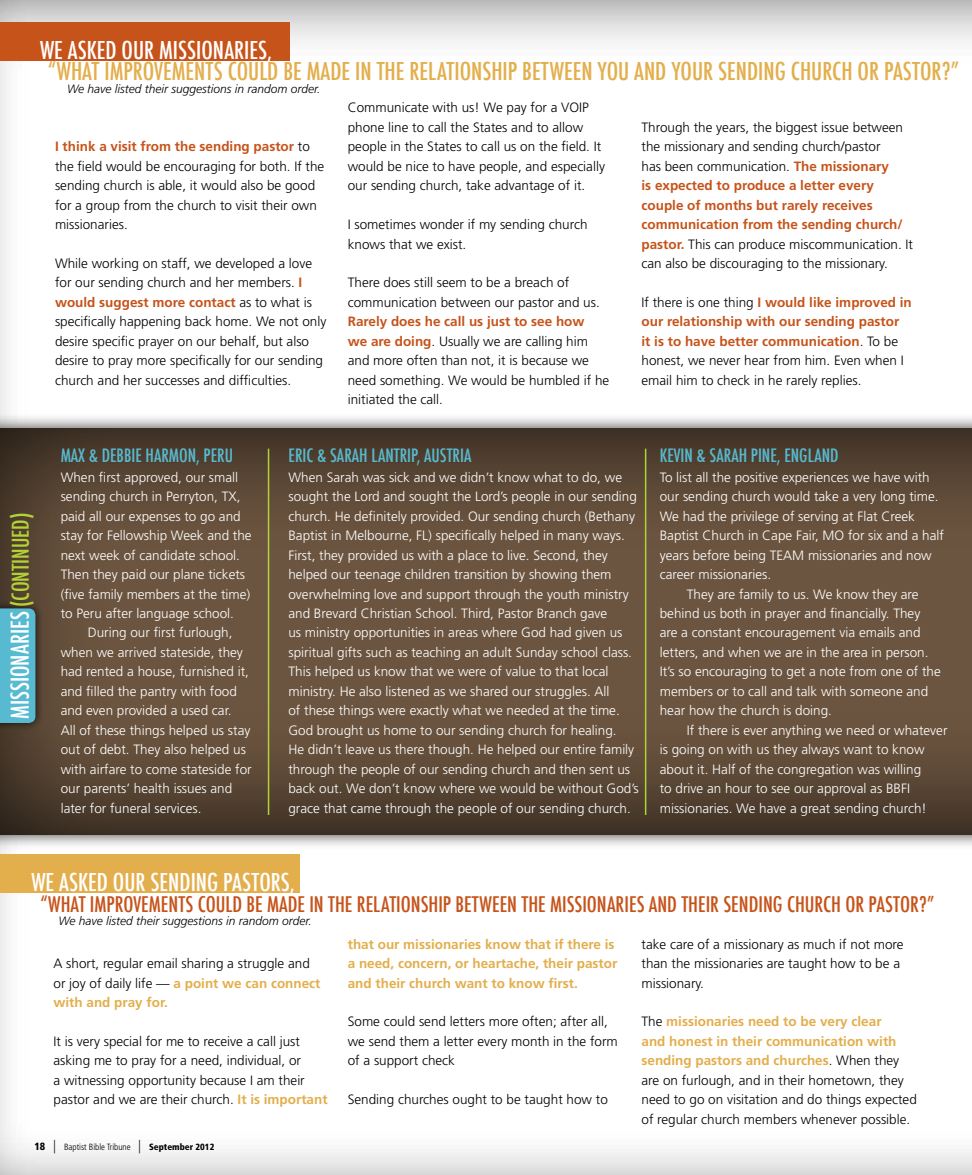
<style>
.page{position:relative;width:972px;height:1175px;background:#fff}
.page>*{position:absolute;margin:0;border:0;box-sizing:border-box;transform-origin:0 0}
.t1{font:500 condensed 24px "Futura";color:#e3ae4c}
.t2{font:500 condensed 24px "Futura";color:#fff}
.t3{font:500 condensed 21px "Futura";color:#c6531a}
.t4{font:500 condensed 18px "Futura";color:#58bad0}
.t5{font:300 13.5px/19.5px "Frutiger";color:#fff}
.t6{font:300 13.5px/19.5px "Frutiger";color:#000}
.t7{font:700 13.5px/19.5px "Frutiger";color:#e3ae4c}
.t8{font:italic 300 12px "Frutiger";color:#000}
.t9{font:300 condensed 9px "Frutiger";color:#000}
.s1{font-size:22.5px;color:#b3d235}
.s2{font-weight:700;color:#c6531a}
.s3{font-weight:700;color:#e3ae4c}
.s4{font-weight:900;font-size:10.5px}
.s5{font-size:13.5px}
.s6{font-weight:900}
</style>
<div class="page">
<div style="left:0;top:0;width:972px;height:1174px;background:#000;opacity:.75"></div>
<div style="left:0;top:22px;width:289px;height:39px;background:#c6531a"></div>
<div style="left:0;top:413px;width:972px;height:437px;background:#000;opacity:.75"></div>
<div style="left:0;top:425px;width:972px;height:410px;background:#000;opacity:.92"></div>
<hr style="left:268px;top:448px;width:1px;height:367px;background:#b3d235">
<hr style="left:645px;top:448px;width:1px;height:367px;background:#b3d235">
<div style="left:0;top:600px;width:44px;height:131px;background:#000;opacity:.75"></div>
<div style="left:0;top:608px;width:35px;height:115px;background:#58bad0"></div>
<div style="left:0;top:853px;width:299px;height:39px;background:#e3ae4c"></div>
<h1 class="t2" style="left:40px;top:35px;width:234px">WE ASKED OUR MISSIONARIES,</h1>
<h1 class="t1" style="left:47px;top:56px;width:913px">“WHAT IMPROVEMENTS COULD BE MADE IN THE RELATIONSHIP BETWEEN YOU AND YOUR SENDING CHURCH OR PASTOR?”</h1>
<p class="t8" style="left:67px;top:82px;width:255px">We have listed their suggestions in random order.</p>
<h1 class="t2" style="left:5px;top:719px;width:208px;rotate:-90deg">MISSIONARIES <span class="s1">(CONTINUED)</span></h1>
<p class="t6" style="left:55px;top:137px;width:271px"><span class="s2">I think a visit from the sending pastor</span> to the field would be encouraging for both. If the sending church is able, it would also be good for a group from the church to visit their own missionaries.</p>
<p class="t6" style="left:55px;top:253px;width:273px">While working on staff, we developed a love for our sending church and her members. <span class="s2">I would suggest more contact</span> as to what is specifically happening back home. We not only desire specific prayer on our behalf, but also desire to pray more specifically for our sending church and her successes and difficulties.</p>
<p class="t6" style="left:348px;top:98px;width:259px">Communicate with us! We pay for a VOIP phone line to call the States and to allow people in the States to call us on the field. It would be nice to have people, and especially our sending church, take advantage of it.</p>
<p class="t6" style="left:348px;top:215px;width:241px">I sometimes wonder if my sending church knows that we exist.</p>
<p class="t6" style="left:348px;top:273px;width:254px">There does still seem to be a breach of communication between our pastor and us.</p>
<p class="t6" style="left:348px;top:312px;width:263px"><span class="s2">Rarely does he call us just to see how<br>we are doing</span>. Usually we are calling him and more often than not, it is because we need something. We would be humbled if he initiated the call.</p>
<p class="t6" style="left:642px;top:117px;width:273px">Through the years, the biggest issue between the missionary and sending church/pastor<br>has been communication. <span class="s2">The missionary<br>is expected to produce a letter every couple of months but rarely receives communication from the sending church/ pastor.</span> This can produce miscommunication. It can also be discouraging to the missionary.</p>
<p class="t6" style="left:642px;top:292px;width:272px">If there is one thing <span class="s2">I would like improved in our relationship with our sending pastor<br>it is to have better communication</span>. To be honest, we never hear from him. Even when I email him to check in he rarely replies.</p>
<h3 class="t4" style="left:61px;top:444px;width:174px">MAX &amp; DEBBIE HARMON, PERU</h3>
<p class="t5" style="left:61px;top:467px;width:193px">When first approved, our small sending church in Perryton, TX, paid all our expenses to go and stay for Fellowship Week and the next week of candidate school.<br>Then they paid our plane tickets (five family members at the time) to Peru after language school.</p>
<p class="t5" style="left:61px;top:623px;width:192px;text-indent:27px">During our first furlough, when we arrived stateside, they had rented a house, furnished it, and filled the pantry with food and even provided a used car.<br>All of these things helped us stay out of debt. They also helped us with airfare to come stateside for our parents’ health issues and later for funeral services.</p>
<h3 class="t4" style="left:288px;top:444px;width:185px">ERIC &amp; SARAH LANTRIP, AUSTRIA</h3>
<p class="t5" style="left:288px;top:467px;width:352px">When Sarah was sick and we didn’t know what to do, we sought the Lord and sought the Lord’s people in our sending church. He definitely provided. Our sending church (Bethany Baptist in Melbourne, FL) specifically helped in many ways.<br>First, they provided us with a place to live. Second, they helped our teenage children transition by showing them overwhelming love and support through the youth ministry and Brevard Christian School. Third, Pastor Branch gave<br>us ministry opportunities in areas where God had given us spiritual gifts such as teaching an adult Sunday school class.<br>This helped us know that we were of value to that local ministry. He also listened as we shared our struggles. All<br>of these things were exactly what we needed at the time.<br>God brought us home to our sending church for healing.<br>He didn’t leave us there though. He helped our entire family through the people of our sending church and then sent us back out. We don’t know where we would be without God’s grace that came through the people of our sending church.</p>
<h3 class="t4" style="left:660px;top:444px;width:180px">KEVIN &amp; SARAH PINE, ENGLAND</h3>
<p class="t5" style="left:660px;top:467px;width:272px">To list all the positive experiences we have with</p>
<p class="t5" style="left:660px;top:487px;width:280px">our sending church would take a very long time.</p>
<p class="t5" style="left:660px;top:506px;width:257px">We had the privilege of serving at Flat Creek</p>
<p class="t5" style="left:660px;top:526px;width:286px">Baptist Church in Cape Fair, MO for six and a half</p>
<p class="t5" style="left:660px;top:545px;width:274px">years before being TEAM missionaries and now</p>
<p class="t5" style="left:660px;top:564px;width:113px">career missionaries.</p>
<p class="t5" style="left:687px;top:584px;width:233px">They are family to us. We know they are</p>
<p class="t5" style="left:660px;top:603px;width:262px">behind us both in prayer and financially. They</p>
<p class="t5" style="left:660px;top:623px;width:262px">are a constant encouragement via emails and</p>
<p class="t5" style="left:660px;top:642px;width:270px">letters, and when we are in the area in person.</p>
<p class="t5" style="left:660px;top:662px;width:283px">It’s so encouraging to get a note from one of the</p>
<p class="t5" style="left:660px;top:681px;width:270px">members or to call and talk with someone and</p>
<p class="t5" style="left:660px;top:701px;width:174px">hear how the church is doing.</p>
<p class="t5" style="left:687px;top:720px;width:262px">If there is ever anything we need or whatever</p>
<p class="t5" style="left:660px;top:739px;width:266px">is going on with us they always want to know</p>
<p class="t5" style="left:660px;top:759px;width:263px">about it. Half of the congregation was willing</p>
<p class="t5" style="left:660px;top:778px;width:252px">to drive an hour to see our approval as BBFI</p>
<p class="t5" style="left:660px;top:798px;width:269px">missionaries. We have a great sending church!</p>
<h1 class="t2" style="left:31px;top:866px;width:265px">WE ASKED OUR SENDING PASTORS,</h1>
<h2 class="t3" style="left:40px;top:890px;width:896px">“WHAT IMPROVEMENTS COULD BE MADE IN THE RELATIONSHIP BETWEEN THE MISSIONARIES AND THEIR SENDING CHURCH OR PASTOR?”</h2>
<p class="t8" style="left:58px;top:914px;width:255px">We have listed their suggestions in random order.</p>
<p class="t6" style="left:54px;top:953px;width:269px">A short, regular email sharing a struggle and or joy of daily life — <span class="s3">a point we can connect with and pray for.</span></p>
<p class="t6" style="left:54px;top:1031px;width:276px">It is very special for me to receive a call just asking me to pray for a need, individual, or<br>a witnessing opportunity because I am their pastor and we are their church. <span class="s3">It is important</span></p>
<p class="t9" style="left:34px;top:1142px;width:181px"><span class="s4">18</span> <span class="s5">|</span> Baptist Bible Tribune <span class="s5">|</span> <span class="s6">September 2012</span></p>
<p class="t7" style="left:348px;top:934px;width:271px">that our missionaries know that if there is a need, concern, or heartache, their pastor and their church want to know first.</p>
<p class="t6" style="left:348px;top:1012px;width:272px">Some could send letters more often; after all, we send them a letter every month in the form of a support check</p>
<p class="t6" style="left:348px;top:1089px;width:262px">Sending churches ought to be taught how to</p>
<p class="t6" style="left:642px;top:934px;width:264px">take care of a missionary as much if not more than the missionaries are taught how to be a missionary.</p>
<p class="t6" style="left:642px;top:1012px;width:277px">The <span class="s3">missionaries need to be very clear<br>and honest in their communication with sending pastors and churches</span>. When they are on furlough, and in their hometown, they need to go on visitation and do things expected of regular church members whenever possible.</p>
</div>
